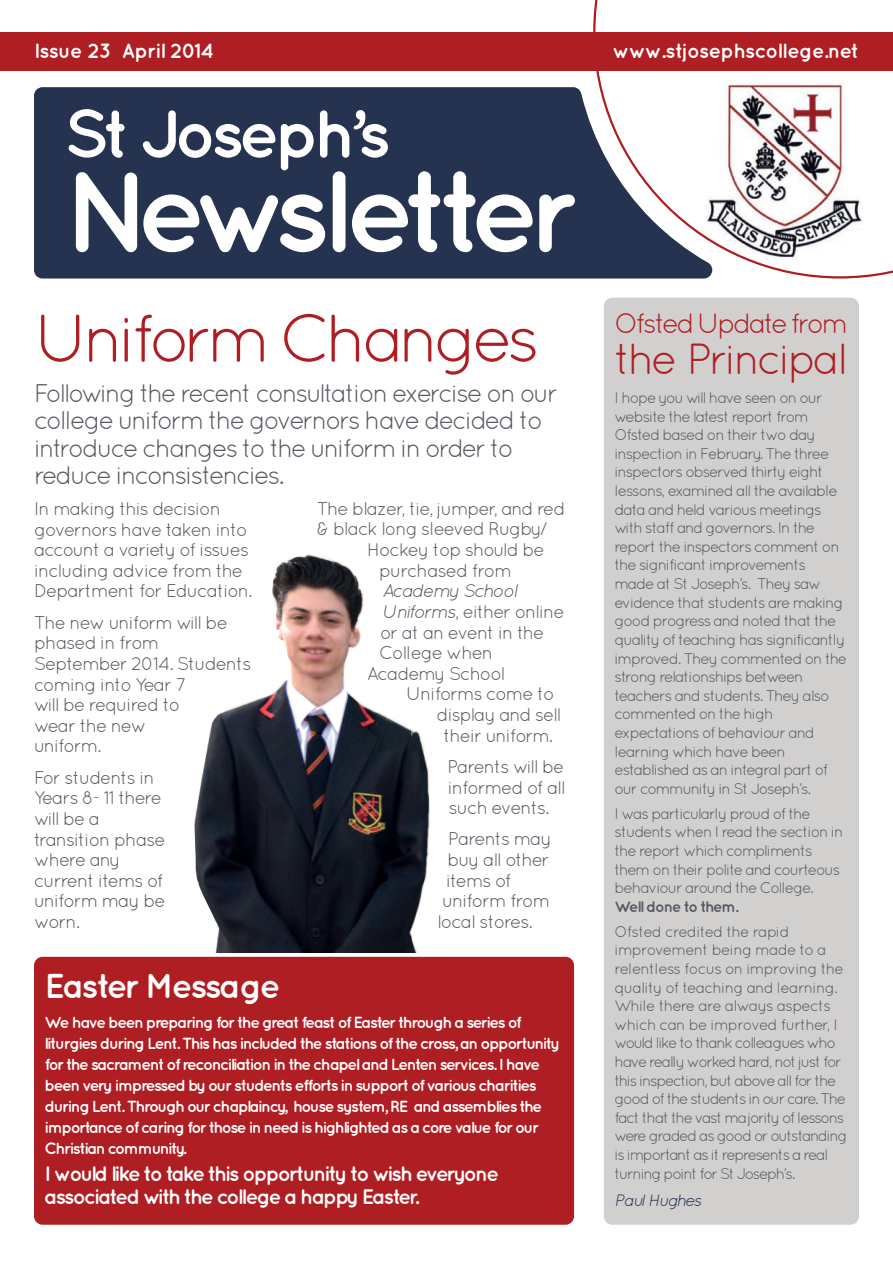
<style>
.page{position:relative;width:893px;height:1263px;background:#fff}
.page>*{position:absolute;margin:0;border:0;box-sizing:border-box;transform-origin:0 0}
.t1{font:700 115.5px "Quicksand";letter-spacing:-.105em;color:#fff}
.t2{font:67.5px "Quicksand";letter-spacing:-.09em;color:#af1e22}
.t3{font:700 67.5px "Quicksand";letter-spacing:-.08em;color:#fff}
.t4{font:43.5px "Quicksand";letter-spacing:-.075em;color:#af1e22}
.t5{font:700 34.5px "Quicksand";letter-spacing:-.07em;color:#fff}
.t6{font:27.9px "Quicksand";letter-spacing:-.09em;color:#af1e22}
.t7{font:25.5px/27.5px "Quicksand";letter-spacing:-.075em;color:#535860}
.t8{font:700 21px/22.5px "Quicksand";letter-spacing:-.085em;color:#fff}
.t9{font:700 20.7px "Quicksand";letter-spacing:-.03em;color:#fff}
.t10{font:18.3px/20.5px "Quicksand";letter-spacing:-.055em;color:#535860}
.t11{font:italic 18.3px "Quicksand";letter-spacing:-.07em;color:#535860}
.t12{font:italic 16.5px "Quicksand";letter-spacing:-.08em;color:#253350}
.t13{font:700 16.2px/21px "Quicksand";letter-spacing:-.09em;color:#fff}
.t14{font:15.3px/18.6px "Quicksand";letter-spacing:-.075em;color:#535860}
.t15{font:700 15.3px "Quicksand";letter-spacing:-.075em;color:#535860}
.s1{font-style:italic}
</style>
<div class="page">
<div style="left:34px;top:87px;width:559px;height:192px;background:#253350"></div>
<svg style="left:593px;top:0;width:300px;height:279px"></svg>
<div style="left:34px;top:957px;width:540px;height:268px;background:#af1e22;border-radius:9px"></div>
<div style="left:604px;top:298px;width:255px;height:927px;background:#d2cfcf;border-radius:9px"></div>
<div style="left:0;top:32px;width:893px;height:38px;background:#af1e22"></div>
<img style="left:194px;top:554px;width:236px;height:399px">
<h3 class="t9" style="left:34px;top:43px;width:182px">Issue 23 April 2014</h3>
<h3 class="t9" style="left:613px;top:43px;width:248px">www.stjosephscollege.net</h3>
<h2 class="t3" style="left:64px;top:110px;width:329px">St Joseph’s</h2>
<h1 class="t1" style="left:64px;top:171px;width:517px">Newsletter</h1>
<h2 class="t2" style="left:34px;top:315px;width:508px">Uniform Changes</h2>
<h3 class="t7" style="left:34px;top:382px;width:526px">Following the recent consultation exercise on our college uniform the governors have decided to introduce changes to the uniform in order to reduce inconsistencies.</h3>
<p class="t10" style="left:34px;top:500px;width:220px">In making this decision governors have taken into account a variety of issues including advice from the<br>Department for Education.</p>
<p class="t10" style="left:34px;top:614px;width:219px">The new uniform will be phased in from<br>September 2014. Students coming into Year 7<br>will be required to<br>wear the new<br>uniform.</p>
<p class="t10" style="left:34px;top:769px;width:133px">For students in<br>Years 8- 11 there will be a transition phase where any current items of uniform may be worn.</p>
<p class="t10" style="left:317px;top:500px;width:250px">The blazer, tie, jumper, and red</p>
<p class="t10" style="left:317px;top:521px;width:232px">&amp; black long sleeved Rugby/</p>
<p class="t10" style="left:367px;top:541px;width:179px">Hockey top should be</p>
<p class="t10" style="left:379px;top:562px;width:134px">purchased from</p>
<p class="t11" style="left:382px;top:584px;width:137px">Academy School</p>
<p class="t10" style="left:382px;top:603px;width:184px"><span class="s1">Uniforms</span>, either online</p>
<p class="t10" style="left:380px;top:624px;width:166px">or at an event in the</p>
<p class="t10" style="left:379px;top:644px;width:115px">College when</p>
<p class="t10" style="left:367px;top:665px;width:140px">Academy School</p>
<p class="t10" style="left:406px;top:686px;width:150px">Uniforms come to</p>
<p class="t10" style="left:437px;top:706px;width:126px">display and sell</p>
<p class="t10" style="left:444px;top:727px;width:111px">their uniform.</p>
<p class="t10" style="left:448px;top:758px;width:120px;text-align:justify">Parents will be informed of all such events.</p>
<p class="t10" style="left:448px;top:831px;width:105px">Parents may</p>
<p class="t10" style="left:447px;top:851px;width:104px">buy all other</p>
<p class="t10" style="left:446px;top:872px;width:67px">items of</p>
<p class="t10" style="left:442px;top:892px;width:109px">uniform from</p>
<p class="t10" style="left:437px;top:913px;width:97px">local stores.</p>
<h3 class="t5" style="left:45px;top:974px;width:238px">Easter Message</h3>
<p class="t13" style="left:45px;top:1013px;width:517px">We have been preparing for the great feast of Easter through a series of liturgies during Lent. This has included the stations of the cross, an opportunity for the sacrament of reconciliation in the chapel and Lenten services. I have been very impressed by our students efforts in support of various charities during Lent. Through our chaplaincy, house system, RE and assemblies the importance of caring for those in need is highlighted as a core value for our Christian community.</p>
<h3 class="t8" style="left:45px;top:1165px;width:456px">I would like to take this opportunity to wish everyone associated with the college a happy Easter.</h3>
<h3 class="t6" style="left:614px;top:314px;width:235px">Ofsted Update from</h3>
<h3 class="t4" style="left:614px;top:343px;width:235px">the Principal</h3>
<p class="t14" style="left:614px;top:390px;width:234px">I hope you will have seen on our website the latest report from<br>Ofsted based on their two day inspection in February. The three inspectors observed thirty eight lessons, examined all the available data and held various meetings with staff and governors. In the report the inspectors comment on the significant improvements made at St Joseph’s. They saw evidence that students are making good progress and noted that the quality of teaching has significantly improved. They commented on the strong relationships between teachers and students. They also commented on the high expectations of behaviour and learning which have been established as an integral part of our community in St Joseph’s.</p>
<p class="t14" style="left:614px;top:806px;width:230px">I was particularly proud of the students when I read the section in the report which compliments them on their polite and courteous behaviour around the College.</p>
<p class="t15" style="left:614px;top:901px;width:126px">Well done to them.</p>
<p class="t14" style="left:614px;top:924px;width:235px">Ofsted credited the rapid improvement being made to a relentless focus on improving the quality of teaching and learning.<br>While there are always aspects which can be improved further, I would like to thank colleagues who have really worked hard, not just for this inspection, but above all for the good of the students in our care. The fact that the vast majority of lessons were graded as good or outstanding is important as it represents a real turning point for St Joseph’s.</p>
<p class="t12" style="left:614px;top:1194px;width:89px">Paul Hughes</p>
</div>
